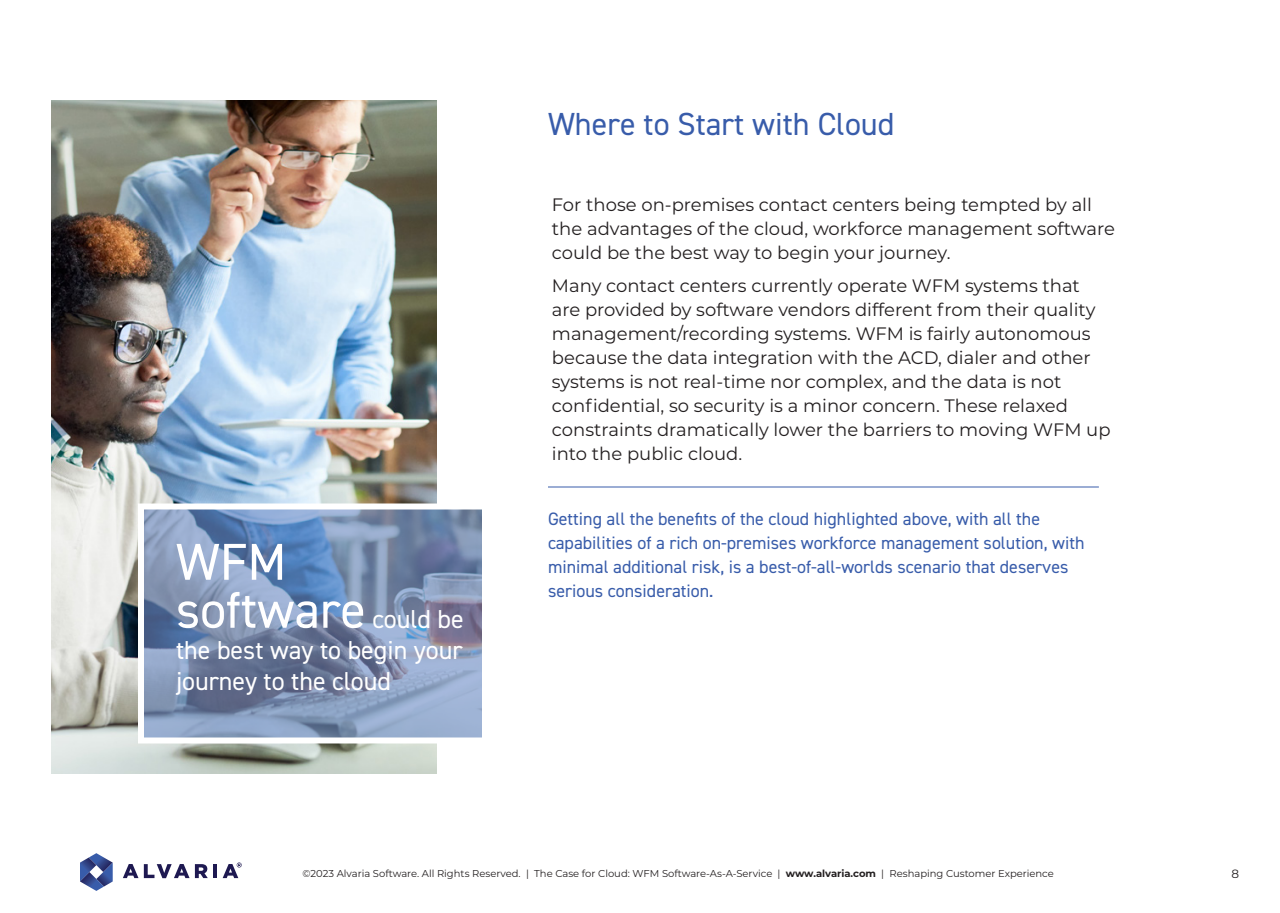
<style>
.page{position:relative;width:1280px;height:913px;background:#fff}
.page>*{position:absolute;margin:0;border:0;box-sizing:border-box;transform-origin:0 0}
.Quote_over_image{font:52px "DIN2014";color:#fff}
.Headline-blue{font:32px "DIN2014";color:#385caa}
.Quote_over_image-2{font:26px/31.2px "DIN2014";color:#fff}
.Body{font:18px/24px "Montserrat";color:#231f20}
.Pull_quote{font:18px/24px "DIN2014";color:#385caa}
.t1{font:12px "Montserrat";color:#231f20}
.t2{font:10px "Montserrat";color:#231f20}
.s1{font-size:26px}
.s2{font-weight:700}
</style>
<div class="page">
<svg style="left:123px;top:864px;width:15px;height:14px"></svg>
<svg style="left:144px;top:864px;width:64px;height:14px"></svg>
<hr style="left:213px;top:864px;width:4px;height:14px;background:#1e1951">
<svg style="left:80px;top:853px;width:33px;height:38px"></svg>
<svg style="left:223px;top:863px;width:19px;height:15px"></svg>
<hr style="left:548px;top:486px;width:551px;height:2px;background:#385caa">
<img style="left:51px;top:100px;width:386px;height:674px">
<img style="left:145px;top:511px;width:336px;height:226px">
<div style="left:138px;top:504px;width:350px;height:240px;border:6px solid #fff"></div>
<p class="Headline-blue" style="left:548px;top:104px;width:348px">Where to Start with Cloud</p>
<p class="Quote_over_image" style="left:176px;top:529px;width:112px">WFM</p>
<p class="Quote_over_image" style="left:176px;top:577px;width:289px">software <span class="s1">could be</span></p>
<p class="Quote_over_image-2" style="left:176px;top:634px;width:288px">the best way to begin your journey to the cloud</p>
<p class="Body" style="left:552px;top:192px;width:564px">For those on-premises contact centers being tempted by all the advantages of the cloud, workforce management software could be the best way to begin your journey.</p>
<p class="Body" style="left:552px;top:273px;width:560px">Many contact centers currently operate WFM systems that are provided by software vendors different from their quality management/recording systems. WFM is fairly autonomous because the data integration with the ACD, dialer and other systems is not real-time nor complex, and the data is not confidential, so security is a minor concern. These relaxed constraints dramatically lower the barriers to moving WFM up into the public cloud.</p>
<p class="Pull_quote" style="left:548px;top:506px;width:538px">Getting all the benefits of the cloud highlighted above, with all the capabilities of a rich on-premises workforce management solution, with minimal additional risk, is a best-of-all-worlds scenario that deserves</p>
<p class="Pull_quote" style="left:548px;top:578px;width:167px">serious consideration.</p>
<p class="t2" style="left:303px;top:866px;width:753px">©2023 Alvaria Software. All Rights Reserved. | The Case for Cloud: WFM Software-As-A-Service | <span class="s2">www.alvaria.com</span> | Reshaping Customer Experience</p>
<p class="t1" style="left:1231px;top:865px;width:9px">8</p>
</div>
